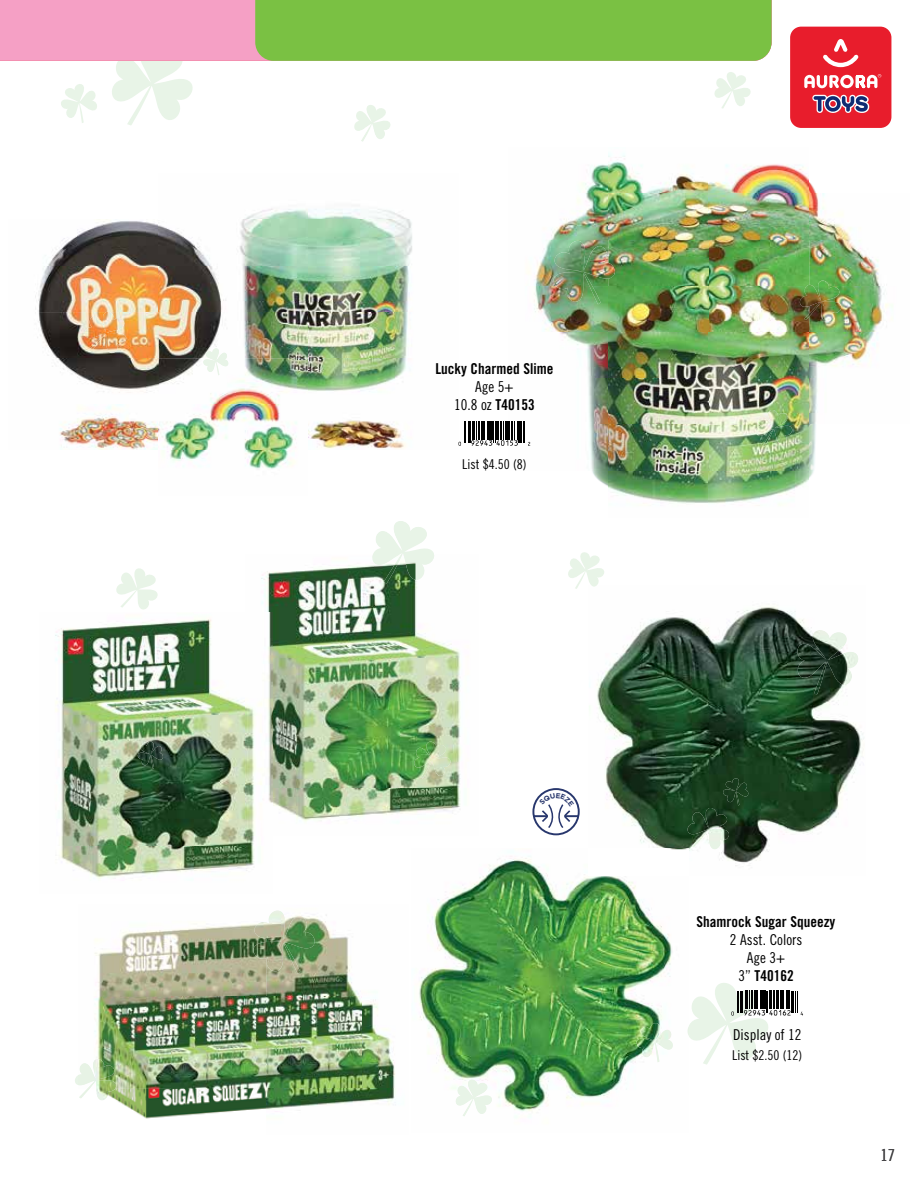
<style>
.page{position:relative;width:918px;height:1188px;background:#fff}
.page>*{position:absolute;margin:0;border:0;box-sizing:border-box;transform-origin:0 0}
.t1{font:16.5px "Trade Gothic LT Std Cn 18";color:#464547}
.t2{font:15px "Trade Gothic LT Std Bd Cn 20";color:#000}
.t3{font:15px/18px "Trade Gothic LT Std Cn 18";color:#000;text-align:center}
.t4{font:13.5px "Trade Gothic LT Std Cn 18";color:#000}
.s1{font-family:"Trade Gothic LT Std Bd Cn 20"}
.s2{font-family:"Trade Gothic LT Std Cn 18"}
</style>
<div class="page">
<svg style="left:75px;top:1076px;width:2px;height:8px"></svg>
<svg style="left:116px;top:568px;width:42px;height:42px"></svg>
<svg style="left:714px;top:72px;width:37px;height:37px"></svg>
<svg style="left:373px;top:543px;width:61px;height:12px"></svg>
<svg style="left:354px;top:105px;width:37px;height:23px"></svg>
<svg style="left:61px;top:61px;width:132px;height:64px"></svg>
<div style="left:790px;top:27px;width:101px;height:101px;background:#e81d2c;border-radius:11px"></div>
<svg style="left:823px;top:39px;width:35px;height:28px"></svg>
<svg style="left:804px;top:74px;width:77px;height:14px"></svg>
<svg style="left:812px;top:95px;width:57px;height:18px"></svg>
<img style="left:528px;top:153px;width:361px;height:352px">
<img style="left:546px;top:241px;width:69px;height:63px">
<img style="left:754px;top:410px;width:38px;height:37px">
<img style="left:800px;top:281px;width:44px;height:41px">
<img style="left:35px;top:208px;width:424px;height:261px">
<img style="left:376px;top:521px;width:51px;height:22px">
<img style="left:84px;top:312px;width:45px;height:41px">
<img style="left:203px;top:348px;width:27px;height:27px">
<img style="left:355px;top:128px;width:34px;height:14px">
<svg style="left:459px;top:421px;width:71px;height:25px"></svg>
<img style="left:94px;top:910px;width:302px;height:209px">
<img style="left:246px;top:911px;width:69px;height:63px">
<img style="left:77px;top:1059px;width:42px;height:41px">
<img style="left:419px;top:856px;width:253px;height:255px">
<img style="left:454px;top:1080px;width:38px;height:36px">
<img style="left:589px;top:606px;width:275px;height:260px">
<img style="left:795px;top:630px;width:64px;height:64px">
<img style="left:687px;top:808px;width:45px;height:41px">
<svg style="left:568px;top:552px;width:36px;height:37px"></svg>
<img style="left:723px;top:778px;width:27px;height:27px">
<img style="left:589px;top:848px;width:100px;height:28px">
<img style="left:261px;top:565px;width:200px;height:224px">
<img style="left:272px;top:789px;width:188px;height:33px">
<img style="left:413px;top:742px;width:38px;height:36px">
<img style="left:371px;top:555px;width:63px;height:28px">
<div style="left:0;top:0;width:255px;height:61px;background:#f5a0c5"></div>
<div style="left:255px;top:0;width:517px;height:61px;background:#7ac143"></div>
<img style="left:55px;top:619px;width:199px;height:260px">
<img style="left:138px;top:742px;width:26px;height:27px">
<img style="left:245px;top:612px;width:27px;height:224px">
<svg style="left:633px;top:977px;width:170px;height:98px"></svg>
<div style="left:532px;top:788px;width:48px;height:47px;border:2px solid #28376d;border-radius:50%"></div>
<svg style="left:533px;top:793px;width:46px;height:37px"></svg>
<p class="t2" style="left:435px;top:359px;width:120px">Lucky Charmed Slime</p>
<p class="t3" style="left:454px;top:377px;width:82px">Age 5+<br>10.8 oz <span class="s1">T40153</span></p>
<p class="t4" style="left:462px;top:456px;width:66px">List $4.50 (8)</p>
<p class="t2" style="left:697px;top:912px;width:140px">Shamrock Sugar Squeezy</p>
<p class="t3" style="left:730px;top:930px;width:74px">2 Asst. Colors<br>Age 3+</p>
<p class="t2" style="left:738px;top:966px;width:57px"><span class="s2">3”</span> T40162</p>
<p class="t3" style="left:733px;top:1026px;width:70px">Display of 12</p>
<p class="t4" style="left:732px;top:1047px;width:72px">List $2.50 (12)</p>
<p class="t1" style="left:880px;top:1146px;width:16px">17</p>
</div>
